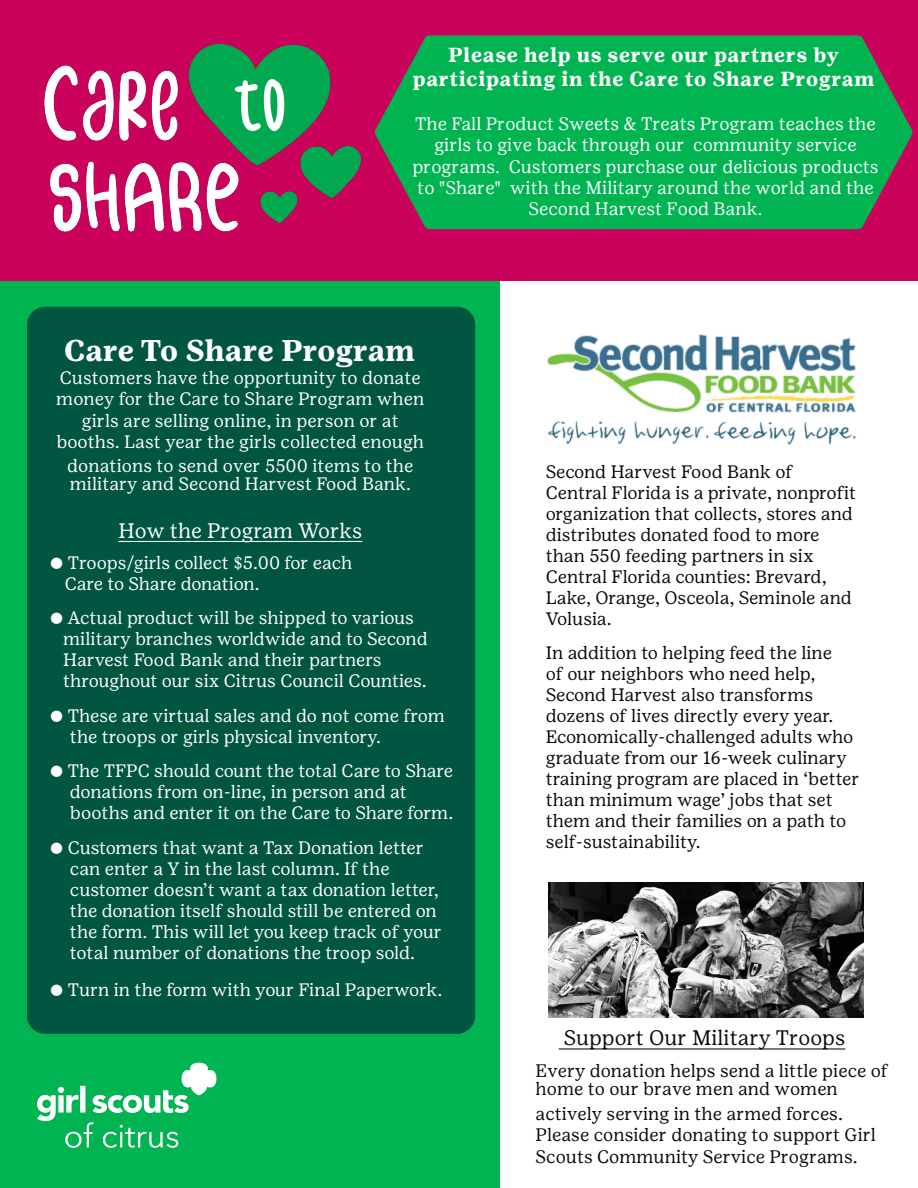
<style>
.page{position:relative;width:918px;height:1188px;background:#fff}
.page>*{position:absolute;margin:0;border:0;box-sizing:border-box;transform-origin:0 0}
.t1{font:700 30px "Girl Scout Text";color:#fff}
.t2{font:21px "Girl Scout Text";color:#0e0607}
.t3{font:21px "Girl Scout Text";color:#fff}
.t4{font:700 20.25px/24.3px "Girl Scout Text";letter-spacing:.03em;color:#fff;text-align:center}
.t5{font:18px/21.3px "Girl Scout Text";color:#fff;text-align:center}
.t6{font:18px/21px "Girl Scout Text";color:#0e0607}
</style>
<div class="page">
<div style="left:0;top:281px;width:500px;height:907px;background:#00b451"></div>
<div style="left:0;top:0;width:918px;height:281px;background:#cb025b"></div>
<img style="left:44px;top:43px;width:318px;height:189px">
<div style="left:27px;top:307px;width:448px;height:727px;background:#005640;border-radius:18px"></div>
<svg style="left:375px;top:35px;width:538px;height:194px;background:#13a251"></svg>
<img style="left:548px;top:882px;width:316px;height:135px">
<svg style="left:37px;top:1063px;width:179px;height:85px"></svg>
<img style="left:547px;top:334px;width:309px;height:111px">
<hr style="left:559px;top:1048px;width:286px;height:2px;background:#0e0607">
<hr style="left:118px;top:541px;width:244px;height:1px;background:#fff">
<p class="t4" style="left:413px;top:42px;width:463px">Please help us serve our partners by participating in the Care to Share Program</p>
<p class="t5" style="left:412px;top:113px;width:468px">The Fall Product Sweets &amp; Treats Program teaches the girls to give back through our community service programs. Customers purchase our delicious products to "Share" with the Military around the world and the Second Harvest Food Bank.</p>
<p class="t1" style="left:64px;top:333px;width:353px">Care To Share Program</p>
<p class="t5" style="left:56px;top:368px;width:370px">Customers have the opportunity to donate money for the Care to Share Program when girls are selling online, in person or at booths. Last year the girls collected enough</p>
<p class="t5" style="left:67px;top:457px;width:348px;line-height:18px;text-align:left">donations to send over 5500 items to the military and Second Harvest Food Bank.</p>
<p class="t3" style="left:118px;top:519px;width:245px">How the Program Works</p>
<p class="t5" style="left:50px;top:552px;width:304px">● Troops/girls collect $5.00 for each</p>
<p class="t5" style="left:65px;top:573px;width:197px">Care to Share donation.</p>
<p class="t5" style="left:50px;top:607px;width:366px">● Actual product will be shipped to various</p>
<p class="t5" style="left:63px;top:628px;width:366px">military branches worldwide and to Second</p>
<p class="t5" style="left:63px;top:649px;width:320px">Harvest Food Bank and their partners</p>
<p class="t5" style="left:63px;top:670px;width:365px">throughout our six Citrus Council Counties.</p>
<p class="t5" style="left:50px;top:705px;width:397px">● These are virtual sales and do not come from</p>
<p class="t5" style="left:70px;top:726px;width:312px">the troops or girls physical inventory.</p>
<p class="t5" style="left:50px;top:760px;width:405px">● The TFPC should count the total Care to Share</p>
<p class="t5" style="left:70px;top:781px;width:338px">donations from on-line, in person and at</p>
<p class="t5" style="left:70px;top:802px;width:385px">booths and enter it on the Care to Share form.</p>
<p class="t5" style="left:50px;top:837px;width:376px">● Customers that want a Tax Donation letter</p>
<p class="t5" style="left:70px;top:858px;width:321px">can enter a Y in the last column. If the</p>
<p class="t5" style="left:70px;top:879px;width:370px">customer doesn’t want a tax donation letter,</p>
<p class="t5" style="left:70px;top:900px;width:368px">the donation itself should still be entered on</p>
<p class="t5" style="left:70px;top:921px;width:373px">the form. This will let you keep track of your</p>
<p class="t5" style="left:70px;top:942px;width:347px">total number of donations the troop sold.</p>
<p class="t5" style="left:50px;top:979px;width:394px">● Turn in the form with your Final Paperwork.</p>
<p class="t6" style="left:546px;top:461px;width:312px">Second Harvest Food Bank of<br>Central Florida is a private, nonprofit organization that collects, stores and distributes donated food to more than 550 feeding partners in six<br>Central Florida counties: Brevard,<br>Lake, Orange, Osceola, Seminole and<br>Volusia.</p>
<p class="t6" style="left:546px;top:643px;width:315px">In addition to helping feed the line<br>of our neighbors who need help, Second Harvest also transforms dozens of lives directly every year.<br>Economically-challenged adults who graduate from our 16-week culinary training program are placed in ‘better than minimum wage’ jobs that set them and their families on a path to self-sustainability.</p>
<p class="t2" style="left:564px;top:1026px;width:283px">Support Our Military Troops</p>
<p class="t6" style="left:536px;top:1061px;width:354px;line-height:18.6px">Every donation helps send a little piece of home to our brave men and women</p>
<p class="t6" style="left:536px;top:1103px;width:342px;line-height:21.6px">actively serving in the armed forces.<br>Please consider donating to support Girl<br>Scouts Community Service Programs.</p>
</div>
